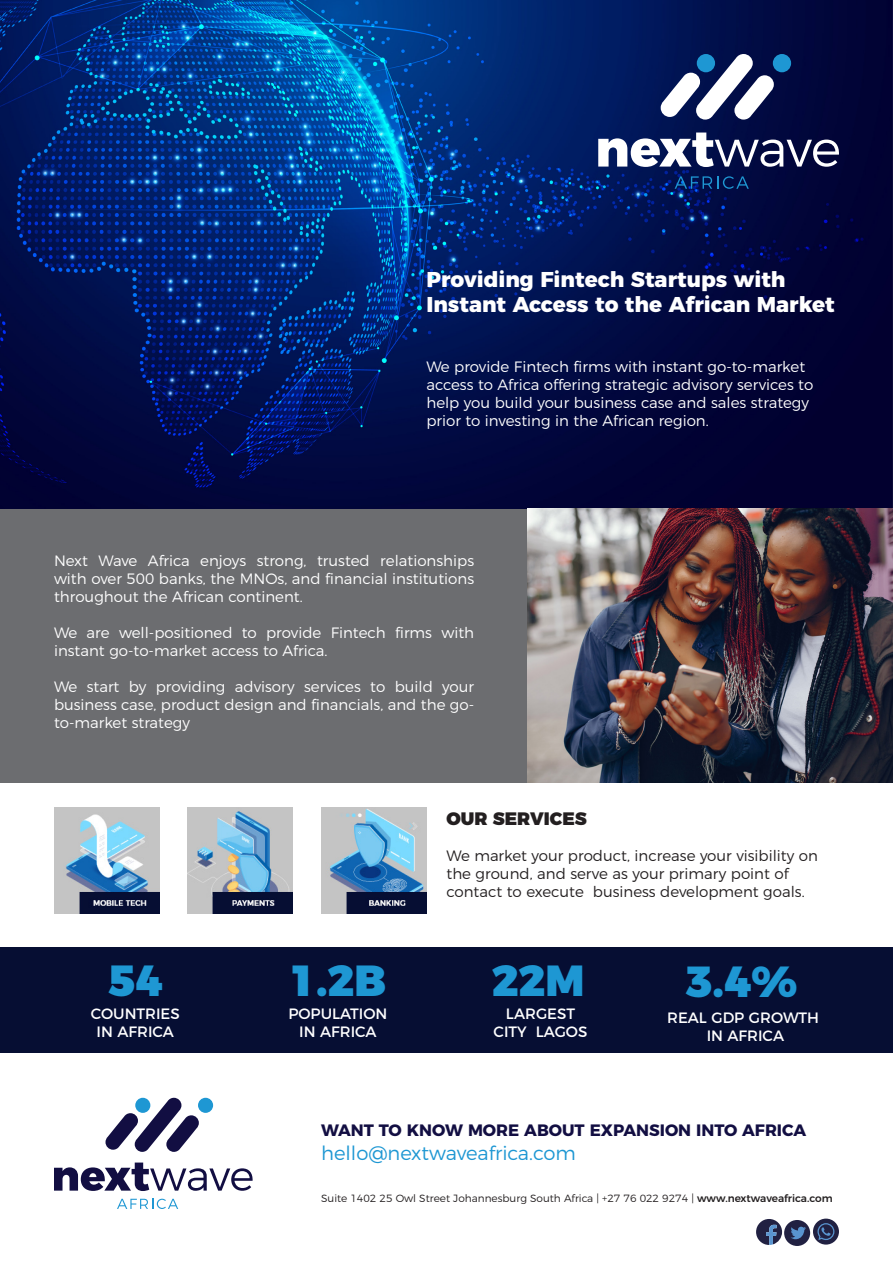
<style>
.page{position:relative;width:893px;height:1263px;background:#fff}
.page>*{position:absolute;margin:0;border:0;box-sizing:border-box;transform-origin:0 0}
.t1{font:900 43.5px "Montserrat";color:#1e97d3}
.t2{font:800 21.45px "Montserrat";color:#fff}
.t3{font:300 19.5px "Montserrat";color:#1e97d3}
.t4{font:900 18px "Montserrat";color:#231f20}
.t5{font:700 16.5px "Montserrat";color:#120e42}
.t6{font:300 15px/18px "Montserrat";color:#fff}
.t7{font:300 15px/18px "Montserrat";color:#231f20}
.t8{font:15px/18px "Montserrat";color:#fff;text-align:center}
.t9{font:300 10.5px "Montserrat";color:#231f20}
.s1{font-weight:500}
</style>
<div class="page">
<div style="left:0;top:495px;width:527px;height:287px;background:#6c6d70"></div>
<img style="left:0;top:1px;width:892px;height:507px">
<div style="left:773px;top:54px;width:18px;height:18px;background:#1e97d3;border-radius:50%"></div>
<svg style="left:661px;top:54px;width:113px;height:66px"></svg>
<svg style="left:598px;top:133px;width:241px;height:34px"></svg>
<svg style="left:675px;top:176px;width:74px;height:13px"></svg>
<img style="left:527px;top:508px;width:366px;height:274px">
<img style="left:54px;top:808px;width:105px;height:105px">
<img style="left:188px;top:808px;width:105px;height:105px">
<img style="left:321px;top:808px;width:105px;height:105px">
<div style="left:0;top:947px;width:893px;height:105px;background:#060e33"></div>
<div style="left:198px;top:1098px;width:15px;height:15px;background:#1e97d3;border-radius:50%"></div>
<svg style="left:105px;top:1098px;width:94px;height:54px"></svg>
<svg style="left:54px;top:1162px;width:199px;height:29px"></svg>
<svg style="left:117px;top:1199px;width:61px;height:10px"></svg>
<svg style="left:756px;top:1219px;width:26px;height:26px"></svg>
<div style="left:813px;top:1218px;width:26px;height:26px;background:#212142;border-radius:50%"></div>
<div style="left:784px;top:1220px;width:26px;height:26px;background:#212142;border-radius:50%"></div>
<svg style="left:791px;top:1227px;width:15px;height:12px"></svg>
<svg style="left:817px;top:1223px;width:17px;height:17px"></svg>
<p class="t2" style="left:426px;top:261px;width:361px">Providing Fintech Startups with</p>
<p class="t2" style="left:426px;top:287px;width:410px">Instant Access to the African Market</p>
<p class="t6" style="left:426px;top:356px;width:388px">We provide Fintech firms with instant go-to-market access to Africa offering strategic advisory services to help you build your business case and sales strategy prior to investing in the African region.</p>
<p class="t6" style="left:54px;top:550px;width:422px;text-align:justify">Next Wave Africa enjoys strong, trusted relationships with over 500 banks, the MNOs, and financial institutions throughout the African continent.</p>
<p class="t6" style="left:54px;top:622px;width:422px">We are well-positioned to provide Fintech firms with instant go-to-market access to Africa.</p>
<p class="t6" style="left:54px;top:676px;width:422px;text-align:justify">We start by providing advisory services to build your business case, product design and financials, and the go&shy;to-market strategy</p>
<p class="t1" style="left:108px;top:943px;width:55px">54</p>
<p class="t8" style="left:91px;top:1003px;width:90px">COUNTRIES</p>
<p class="t8" style="left:97px;top:1021px;width:79px">IN AFRICA</p>
<p class="t1" style="left:289px;top:944px;width:98px">1.2B</p>
<p class="t8" style="left:288px;top:1003px;width:101px">POPULATION<br>IN AFRICA</p>
<p class="t4" style="left:446px;top:804px;width:142px">OUR SERVICES</p>
<p class="t7" style="left:446px;top:846px;width:373px">We market your product, increase your visibility on the ground, and serve as your primary point of</p>
<p class="t7" style="left:446px;top:882px;width:360px">contact to execute business development goals.</p>
<p class="t1" style="left:492px;top:944px;width:94px">22M</p>
<p class="t8" style="left:494px;top:1004px;width:95px">LARGEST<br>CITY LAGOS</p>
<p class="t1" style="left:686px;top:945px;width:113px">3.4%</p>
<p class="t8" style="left:667px;top:1007px;width:153px">REAL GDP GROWTH</p>
<p class="t8" style="left:707px;top:1025px;width:79px">IN AFRICA</p>
<p class="t5" style="left:321px;top:1117px;width:487px">WANT TO KNOW MORE ABOUT EXPANSION INTO AFRICA</p>
<p class="t3" style="left:321px;top:1137px;width:256px">hello@nextwaveafrica.com</p>
<p class="t9" style="left:321px;top:1190px;width:513px">Suite 1402 25 Owl Street Johannesburg South Africa | +27 76 022 9274 | <span class="s1">www.nextwaveafrica.com</span></p>
</div>
